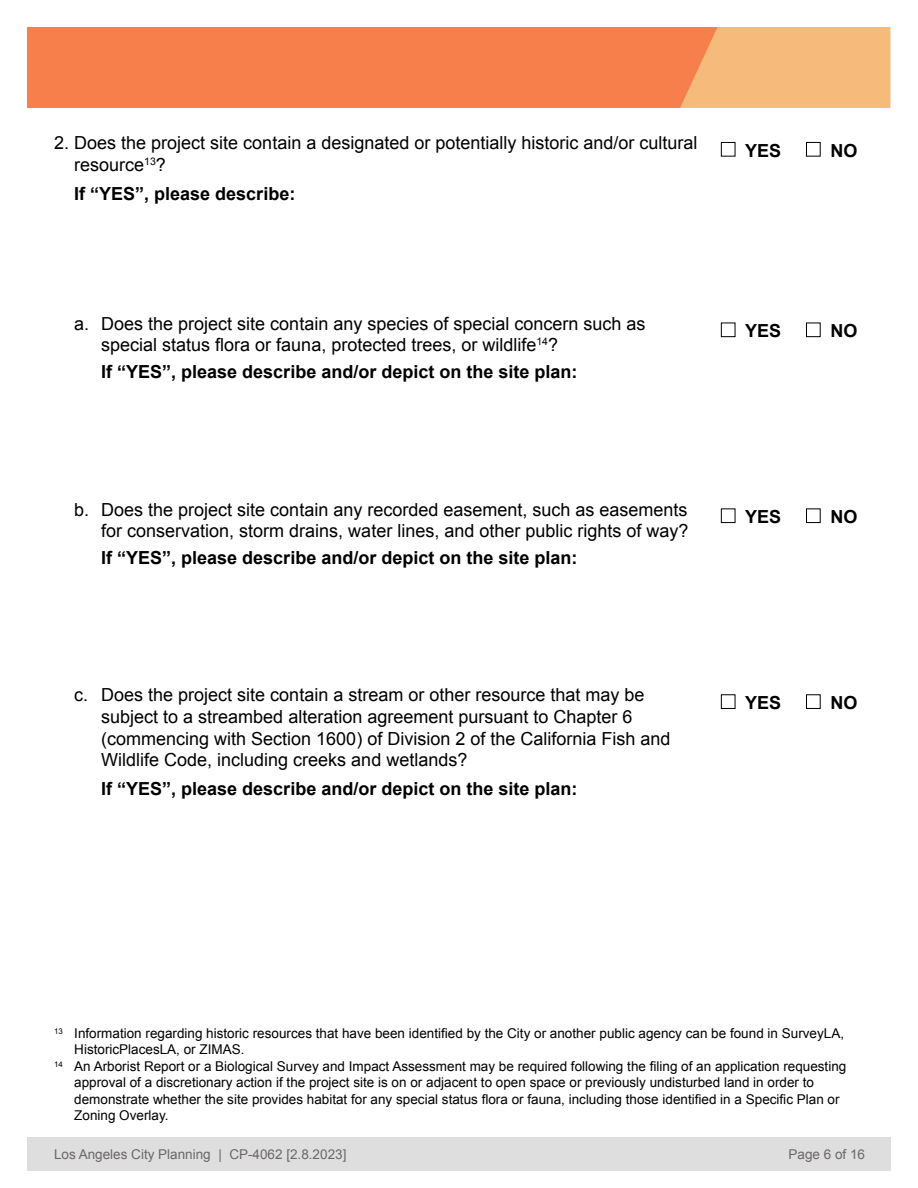
<style>
.page{position:relative;width:918px;height:1188px;background:#fff}
.page>*{position:absolute;margin:0;border:0;box-sizing:border-box;transform-origin:0 0}
.t1{font:18px/21.6px "Arial";color:#000}
.t2{font:700 18px "Arial";color:#000}
.t3{font:13.5px "Arial";color:#000}
.t4{font:13.5px "Arial";color:#6b6768}
</style>
<div class="page">
<div style="left:27px;top:1137px;width:864px;height:33px;background:#dededf"></div>
<img style="left:27px;top:27px;width:864px;height:81px">
<div style="left:721px;top:142px;width:14px;height:15px;border:1px solid #000"></div>
<div style="left:806px;top:142px;width:15px;height:15px;border:1px solid #000"></div>
<div style="left:721px;top:323px;width:14px;height:14px;border:1px solid #000"></div>
<div style="left:806px;top:323px;width:15px;height:14px;border:1px solid #000"></div>
<div style="left:721px;top:508px;width:14px;height:15px;border:1px solid #000"></div>
<div style="left:806px;top:508px;width:15px;height:15px;border:1px solid #000"></div>
<div style="left:721px;top:694px;width:14px;height:15px;border:1px solid #000"></div>
<div style="left:806px;top:694px;width:15px;height:15px;border:1px solid #000"></div>
<p class="t1" style="left:74px;top:132px;width:625px;text-indent:-20px">2. Does the project site contain a designated or potentially historic and/or cultural resource<sup>13</sup>?</p>
<p class="t2" style="left:745px;top:138px;width:38px">YES</p>
<p class="t2" style="left:831px;top:138px;width:28px">NO</p>
<p class="t2" style="left:74px;top:182px;width:223px">If “YES”, please describe:</p>
<p class="t1" style="left:101px;top:313px;width:546px;text-indent:-27px">a. Does the project site contain any species of special concern such as special status flora or fauna, protected trees, or wildlife<sup>14</sup>?</p>
<p class="t2" style="left:745px;top:319px;width:38px">YES</p>
<p class="t2" style="left:831px;top:319px;width:28px">NO</p>
<p class="t2" style="left:101px;top:360px;width:478px">If “YES”, please describe and/or depict on the site plan:</p>
<p class="t1" style="left:74px;top:499px;width:616px;text-align:right">b. Does the project site contain any recorded easement, such as easements for conservation, storm drains, water lines, and other public rights of way?</p>
<p class="t2" style="left:745px;top:505px;width:38px">YES</p>
<p class="t2" style="left:831px;top:505px;width:28px">NO</p>
<p class="t2" style="left:101px;top:545px;width:478px">If “YES”, please describe and/or depict on the site plan:</p>
<p class="t1" style="left:101px;top:685px;width:571px;text-indent:-27px">c. Does the project site contain a stream or other resource that may be subject to a streambed alteration agreement pursuant to Chapter 6 (commencing with Section 1600) of Division 2 of the California Fish and Wildlife Code, including creeks and wetlands?</p>
<p class="t2" style="left:745px;top:691px;width:38px">YES</p>
<p class="t2" style="left:831px;top:691px;width:28px">NO</p>
<p class="t2" style="left:101px;top:777px;width:478px">If “YES”, please describe and/or depict on the site plan:</p>
<p class="t3" style="left:54px;top:1024px;width:792px"><sup>13</sup> Information regarding historic resources that have been identified by the City or another public agency can be found in SurveyLA,</p>
<p class="t3" style="left:74px;top:1041px;width:172px">HistoricPlacesLA, or ZIMAS.</p>
<p class="t3" style="left:54px;top:1057px;width:794px"><sup>14</sup> An Arborist Report or a Biological Survey and Impact Assessment may be required following the filing of an application requesting</p>
<p class="t3" style="left:74px;top:1074px;width:741px">approval of a discretionary action if the project site is on or adjacent to open space or previously undisturbed land in order to</p>
<p class="t3" style="left:74px;top:1090px;width:767px">demonstrate whether the site provides habitat for any special status flora or fauna, including those identified in a Specific Plan or</p>
<p class="t3" style="left:74px;top:1107px;width:96px">Zoning Overlay.</p>
<p class="t4" style="left:54px;top:1145px;width:294px">Los Angeles City Planning | CP-4062 [2.8.2023]</p>
<p class="t4" style="left:789px;top:1145px;width:78px">Page 6 of 16</p>
</div>
